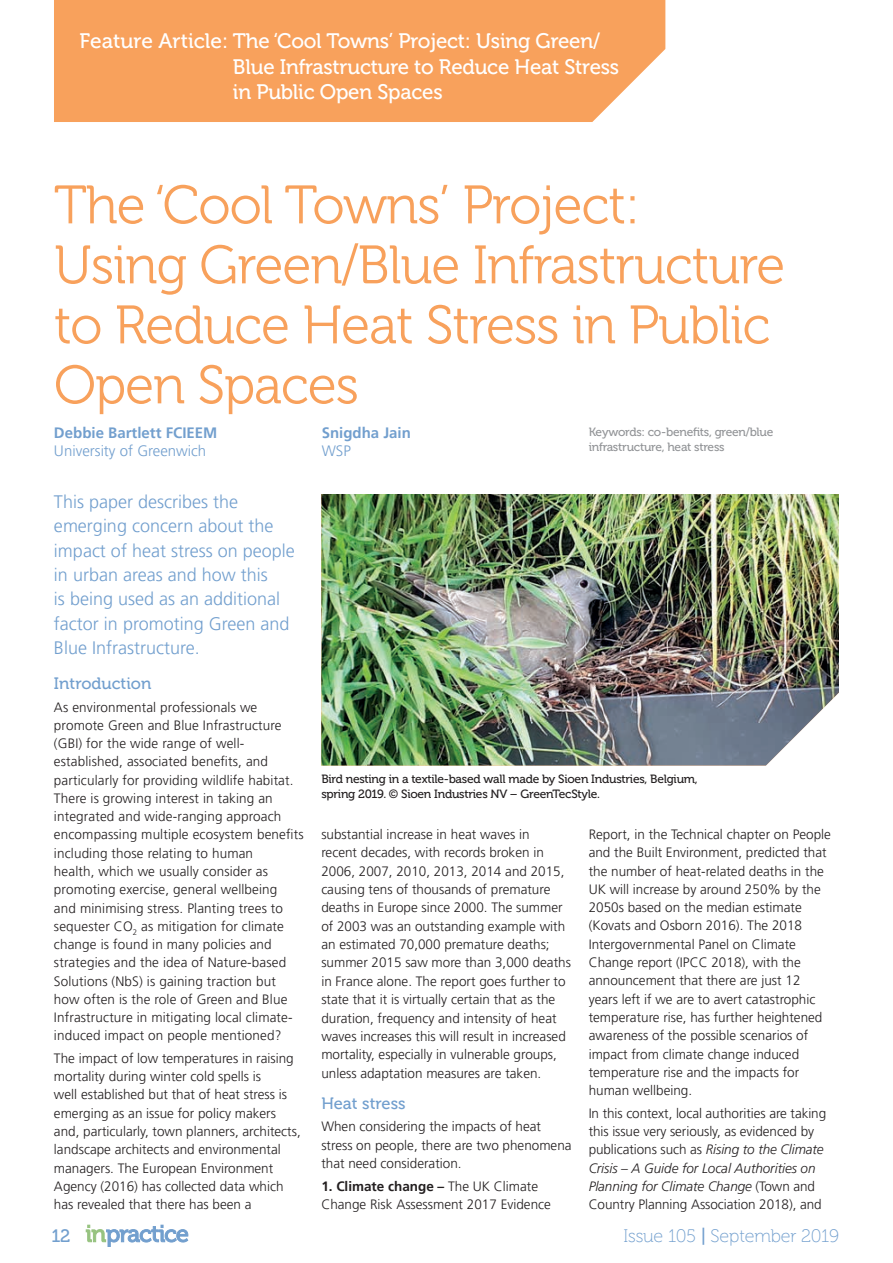
<style>
.page{position:relative;width:893px;height:1263px;background:#fff}
.page>*{position:absolute;margin:0;border:0;box-sizing:border-box;transform-origin:0 0}
.t1{font:54px/60px "Museo 300";letter-spacing:-.02em;color:#f8a15c}
.t2{font:21px/25.2px "Museo 500";letter-spacing:-.01em;color:#fff}
.t3{font:300 18px/24.3px "Frutiger";color:#729fce}
.t4{font:18px "Museo 100";letter-spacing:-.01em;color:#729fce}
.t5{font:18px "Museo 500";color:#729fce}
.t6{font:16.5px "Museo 500";color:#729fce}
.t7{font:700 15px "Frutiger";color:#729fce}
.t8{font:300 15px "Frutiger";color:#729fce}
.t9{font:300 13.5px/18.3px "Frutiger";color:#231f20}
.t10{font:12px/15px "Museo 500";letter-spacing:-.02em;color:#231f20}
.t11{font:12px/15px "Museo 500";letter-spacing:-.02em;color:#939598}
.s1{font-weight:700}
.s2{font-style:italic}
.s3{font-family:"Museo 500"}
</style>
<div class="page">
<svg style="left:86px;top:1224px;width:103px;height:23px"></svg>
<div style="left:54px;top:0;width:611px;height:122px;background:#f8a15c"></div>
<img style="left:321px;top:494px;width:518px;height:271px">
<h2 class="t2" style="left:233px;top:29px;width:388px;text-indent:-153px">Feature Article: The ‘Cool Towns’ Project: Using Green/<br>Blue Infrastructure to Reduce Heat Stress in Public Open Spaces</h2>
<h1 class="t1" style="left:54px;top:176px;width:733px">The ‘Cool Towns’ Project:<br>Using Green/Blue Infrastructure to Reduce Heat Stress in Public<br>Open Spaces</h1>
<p class="t7" style="left:54px;top:424px;width:165px">Debbie Bartlett FCIEEM</p>
<p class="t8" style="left:54px;top:443px;width:154px">University of Greenwich</p>
<p class="t7" style="left:322px;top:424px;width:91px">Snigdha Jain</p>
<p class="t8" style="left:322px;top:443px;width:31px">WSP</p>
<p class="t11" style="left:589px;top:425px;width:186px">Keywords: co-benefits, green/blue infrastructure, heat stress</p>
<h3 class="t3" style="left:54px;top:490px;width:242px">This paper describes the emerging concern about the impact of heat stress on people in urban areas and how this<br>is being used as an additional factor in promoting Green and<br>Blue Infrastructure.</h3>
<p class="t6" style="left:54px;top:674px;width:99px">Introduction</p>
<p class="t9" style="left:54px;top:698px;width:251px">As environmental professionals we promote Green and Blue Infrastructure (GBI) for the wide range of well&shy;established, associated benefits, and particularly for providing wildlife habitat.<br>There is growing interest in taking an integrated and wide-ranging approach encompassing multiple ecosystem benefits including those relating to human<br>health, which we usually consider as promoting exercise, general wellbeing<br>and minimising stress. Planting trees to sequester CO<sub>2</sub> as mitigation for climate change is found in many policies and strategies and the idea of Nature-based Solutions (NbS) is gaining traction but how often is the role of Green and Blue Infrastructure in mitigating local climate&shy;induced impact on people mentioned?</p>
<p class="t9" style="left:54px;top:1049px;width:248px">The impact of low temperatures in raising mortality during winter cold spells is<br>well established but that of heat stress is emerging as an issue for policy makers and, particularly, town planners, architects, landscape architects and environmental managers. The European Environment Agency (2016) has collected data which has revealed that there has been a</p>
<p class="t10" style="left:321px;top:771px;width:378px">Bird nesting in a textile-based wall made by Sioen Industries, Belgium, spring 2019. © Sioen Industries NV – GreenTecStyle.</p>
<p class="t9" style="left:321px;top:825px;width:251px">substantial increase in heat waves in<br>recent decades, with records broken in 2006, 2007, 2010, 2013, 2014 and 2015, causing tens of thousands of premature deaths in Europe since 2000. The summer of 2003 was an outstanding example with an estimated 70,000 premature deaths; summer 2015 saw more than 3,000 deaths in France alone. The report goes further to state that it is virtually certain that as the duration, frequency and intensity of heat waves increases this will result in increased mortality, especially in vulnerable groups, unless adaptation measures are taken.</p>
<p class="t6" style="left:321px;top:1094px;width:86px">Heat stress</p>
<p class="t9" style="left:321px;top:1118px;width:252px">When considering the impacts of heat stress on people, there are two phenomena that need consideration.</p>
<p class="t9" style="left:321px;top:1177px;width:231px"><span class="s1">1. Climate change –</span> The UK Climate<br>Change Risk Assessment 2017 Evidence</p>
<p class="t9" style="left:589px;top:825px;width:244px">Report, in the Technical chapter on People and the Built Environment, predicted that the number of heat-related deaths in the UK will increase by around 250% by the 2050s based on the median estimate (Kovats and Osborn 2016). The 2018<br>Intergovernmental Panel on Climate Change report (IPCC 2018), with the announcement that there are just 12 years left if we are to avert catastrophic temperature rise, has further heightened awareness of the possible scenarios of impact from climate change induced temperature rise and the impacts for human wellbeing.</p>
<p class="t9" style="left:589px;top:1104px;width:239px">In this context, local authorities are taking this issue very seriously, as evidenced by publications such as <span class="s2">Rising to the Climate Crisis – A Guide for Local Authorities on Planning for Climate Change</span> (Town and Country Planning Association 2018), and</p>
<h3 class="t5" style="left:51px;top:1225px;width:21px">12</h3>
<h3 class="t4" style="left:623px;top:1226px;width:217px">Issue 105 <span class="s3">|</span> September 2019</h3>
</div>
